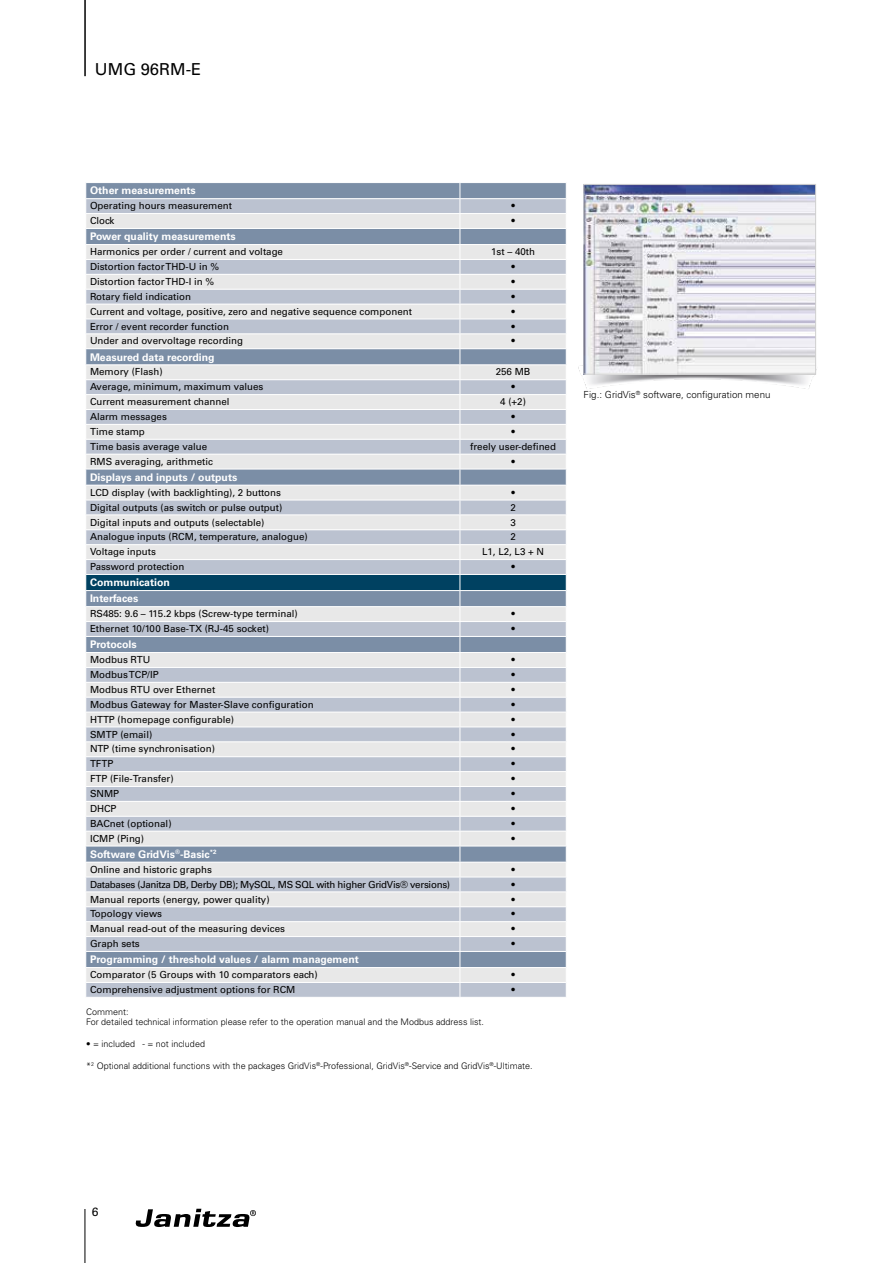
<style>
.page{position:relative;width:893px;height:1263px;background:#fff}
.page>*{position:absolute;margin:0;border:0;box-sizing:border-box;transform-origin:0 0}
.t1{font:16.5px "Univers LT Std";color:#000}
.t2{font:12px "Univers LT Std";color:#000}
.t3{font:700 10.5px/16px "Univers LT Std";color:#fff}
.t4{font:9.75px "Univers LT Std";color:#000}
.t5{font:9.75px "Univers LT Std";letter-spacing:-.03em;color:#000}
.t6{font:300 9.75px "Univers LT Std";color:#000}
.t7{font:300 9px/10.8px "Univers LT Std";color:#000}
</style>
<div class="page">
<svg style="left:136px;top:1209px;width:120px;height:18px"></svg>
<hr style="left:85px;top:1209px;width:1px;height:54px;background:#000">
<hr style="left:84px;top:0;width:2px;height:76px;background:#000">
<img style="left:585px;top:186px;width:229px;height:187px">
<div style="left:583px;top:184px;width:233px;height:191px;border:1px solid #d0d0d0"></div>
<svg style="left:85px;top:183px;width:482px;height:814px;background:#c5cbd4"></svg>
<hr style="left:85px;top:348px;width:375px;height:1px;background:#fff">
<hr style="left:460px;top:348px;width:107px;height:1px;background:#fff">
<h1 class="t1" style="left:95px;top:60px;width:108px">UMG 96RM-E</h1>
<p class="t3" style="left:90px;top:183px;width:107px">Other measurements</p>
<p class="t4" style="left:90px;top:200px;width:144px">Operating hours measurement</p>
<p class="t4" style="left:511px;top:200px;width:5px">•</p>
<p class="t4" style="left:90px;top:215px;width:26px">Clock</p>
<p class="t4" style="left:511px;top:215px;width:5px">•</p>
<p class="t3" style="left:90px;top:229px;width:147px">Power quality measurements</p>
<p class="t4" style="left:90px;top:246px;width:195px">Harmonics per order / current and voltage</p>
<p class="t4" style="left:491px;top:246px;width:45px">1st – 40th</p>
<p class="t4" style="left:90px;top:261px;width:131px">Distortion factor THD-U in %</p>
<p class="t4" style="left:511px;top:261px;width:5px">•</p>
<p class="t4" style="left:90px;top:276px;width:126px">Distortion factor THD-I in %</p>
<p class="t4" style="left:511px;top:276px;width:5px">•</p>
<p class="t4" style="left:90px;top:291px;width:103px">Rotary field indication</p>
<p class="t4" style="left:511px;top:291px;width:5px">•</p>
<p class="t4" style="left:90px;top:305px;width:323px">Current and voltage, positive, zero and negative sequence component</p>
<p class="t4" style="left:511px;top:305px;width:5px">•</p>
<p class="t4" style="left:90px;top:320px;width:140px">Error / event recorder function</p>
<p class="t4" style="left:511px;top:320px;width:5px">•</p>
<p class="t4" style="left:90px;top:335px;width:155px">Under and overvoltage recording</p>
<p class="t4" style="left:511px;top:335px;width:5px">•</p>
<p class="t3" style="left:90px;top:349px;width:126px">Measured data recording</p>
<p class="t4" style="left:90px;top:366px;width:74px">Memory (Flash)</p>
<p class="t4" style="left:496px;top:366px;width:36px">256 MB</p>
<p class="t4" style="left:90px;top:381px;width:175px">Average, minimum, maximum values</p>
<p class="t4" style="left:511px;top:381px;width:5px">•</p>
<p class="t4" style="left:90px;top:396px;width:141px">Current measurement channel</p>
<p class="t4" style="left:500px;top:396px;width:27px">4 (+2)</p>
<p class="t4" style="left:90px;top:411px;width:78px">Alarm messages</p>
<p class="t4" style="left:511px;top:411px;width:5px">•</p>
<p class="t4" style="left:90px;top:426px;width:56px">Time stamp</p>
<p class="t4" style="left:511px;top:426px;width:5px">•</p>
<p class="t4" style="left:90px;top:441px;width:119px">Time basis average value</p>
<p class="t4" style="left:470px;top:441px;width:87px">freely user-defined</p>
<p class="t4" style="left:90px;top:455px;width:124px">RMS averaging, arithmetic</p>
<p class="t4" style="left:511px;top:455px;width:5px">•</p>
<p class="t3" style="left:90px;top:469px;width:149px">Displays and inputs / outputs</p>
<p class="t4" style="left:90px;top:486px;width:193px">LCD display (with backlighting), 2 buttons</p>
<p class="t4" style="left:511px;top:486px;width:5px">•</p>
<p class="t4" style="left:90px;top:501px;width:194px">Digital outputs (as switch or pulse output)</p>
<p class="t4" style="left:510px;top:501px;width:7px">2</p>
<p class="t4" style="left:90px;top:516px;width:176px">Digital inputs and outputs (selectable)</p>
<p class="t4" style="left:510px;top:516px;width:7px">3</p>
<p class="t4" style="left:90px;top:531px;width:219px">Analogue inputs (RCM, temperature, analogue)</p>
<p class="t4" style="left:510px;top:531px;width:7px">2</p>
<p class="t4" style="left:90px;top:546px;width:67px">Voltage inputs</p>
<p class="t4" style="left:482px;top:546px;width:64px">L1, L2, L3 + N</p>
<p class="t4" style="left:90px;top:561px;width:96px">Password protection</p>
<p class="t4" style="left:511px;top:561px;width:5px">•</p>
<p class="t3" style="left:90px;top:575px;width:81px">Communication<br>Interfaces</p>
<p class="t4" style="left:90px;top:608px;width:209px">RS485: 9.6 – 115.2 kbps (Screw-type terminal)</p>
<p class="t4" style="left:511px;top:608px;width:5px">•</p>
<p class="t4" style="left:90px;top:623px;width:180px">Ethernet 10/100 Base-TX (RJ-45 socket)</p>
<p class="t4" style="left:511px;top:623px;width:5px">•</p>
<p class="t3" style="left:90px;top:637px;width:48px">Protocols</p>
<p class="t4" style="left:90px;top:654px;width:62px">Modbus RTU</p>
<p class="t4" style="left:511px;top:654px;width:5px">•</p>
<p class="t4" style="left:90px;top:669px;width:70px">Modbus TCP/IP</p>
<p class="t4" style="left:511px;top:669px;width:5px">•</p>
<p class="t4" style="left:90px;top:684px;width:127px">Modbus RTU over Ethernet</p>
<p class="t4" style="left:511px;top:684px;width:5px">•</p>
<p class="t4" style="left:90px;top:698px;width:225px">Modbus Gateway for Master-Slave configuration</p>
<p class="t4" style="left:511px;top:698px;width:5px">•</p>
<p class="t4" style="left:90px;top:713px;width:146px">HTTP (homepage configurable)</p>
<p class="t4" style="left:511px;top:713px;width:5px">•</p>
<p class="t4" style="left:90px;top:728px;width:64px">SMTP (email)</p>
<p class="t4" style="left:511px;top:728px;width:5px">•</p>
<p class="t4" style="left:90px;top:743px;width:126px">NTP (time synchronisation)</p>
<p class="t4" style="left:511px;top:743px;width:5px">•</p>
<p class="t4" style="left:90px;top:758px;width:25px">TFTP</p>
<p class="t4" style="left:511px;top:758px;width:5px">•</p>
<p class="t4" style="left:90px;top:773px;width:85px">FTP (File-Transfer)</p>
<p class="t4" style="left:511px;top:773px;width:5px">•</p>
<p class="t4" style="left:90px;top:788px;width:31px">SNMP</p>
<p class="t4" style="left:511px;top:788px;width:5px">•</p>
<p class="t4" style="left:90px;top:803px;width:28px">DHCP</p>
<p class="t4" style="left:511px;top:803px;width:5px">•</p>
<p class="t4" style="left:90px;top:818px;width:83px">BACnet (optional)</p>
<p class="t4" style="left:511px;top:818px;width:5px">•</p>
<p class="t4" style="left:90px;top:832px;width:56px">ICMP (Ping)</p>
<p class="t4" style="left:511px;top:832px;width:5px">•</p>
<p class="t3" style="left:90px;top:846px;width:128px">Software GridVis<sup>®</sup>-Basic<sup>*2</sup></p>
<p class="t4" style="left:90px;top:863px;width:123px">Online and historic graphs</p>
<p class="t4" style="left:511px;top:863px;width:5px">•</p>
<p class="t5" style="left:90px;top:878px;width:362px">Databases (Janitza DB, Derby DB); MySQL, MS SQL with higher GridVis® versions)</p>
<p class="t4" style="left:511px;top:878px;width:5px">•</p>
<p class="t4" style="left:90px;top:893px;width:181px">Manual reports (energy, power quality)</p>
<p class="t4" style="left:511px;top:893px;width:5px">•</p>
<p class="t4" style="left:90px;top:908px;width:74px">Topology views</p>
<p class="t4" style="left:511px;top:908px;width:5px">•</p>
<p class="t4" style="left:90px;top:923px;width:197px">Manual read-out of the measuring devices</p>
<p class="t4" style="left:511px;top:923px;width:5px">•</p>
<p class="t4" style="left:90px;top:938px;width:51px">Graph sets</p>
<p class="t4" style="left:511px;top:938px;width:5px">•</p>
<p class="t3" style="left:90px;top:952px;width:270px">Programming / threshold values / alarm management</p>
<p class="t4" style="left:90px;top:969px;width:229px">Comparator (5 Groups with 10 comparators each)</p>
<p class="t4" style="left:511px;top:969px;width:5px">•</p>
<p class="t4" style="left:90px;top:984px;width:207px">Comprehensive adjustment options for RCM</p>
<p class="t4" style="left:511px;top:984px;width:5px">•</p>
<p class="t7" style="left:86px;top:1006px;width:399px">Comment:<br>For detailed technical information please refer to the operation manual and the Modbus address list.</p>
<p class="t7" style="left:86px;top:1038px;width:120px">• = included - = not included</p>
<p class="t7" style="left:86px;top:1060px;width:448px">*<sup>2</sup> Optional additional functions with the packages GridVis<sup>®</sup>-Professional, GridVis<sup>®</sup>-Service and GridVis<sup>®</sup>-Ultimate.</p>
<p class="t6" style="left:584px;top:389px;width:188px">Fig.: GridVis<sup>®</sup> software, configuration menu</p>
<p class="t2" style="left:92px;top:1205px;width:8px">6</p>
</div>
